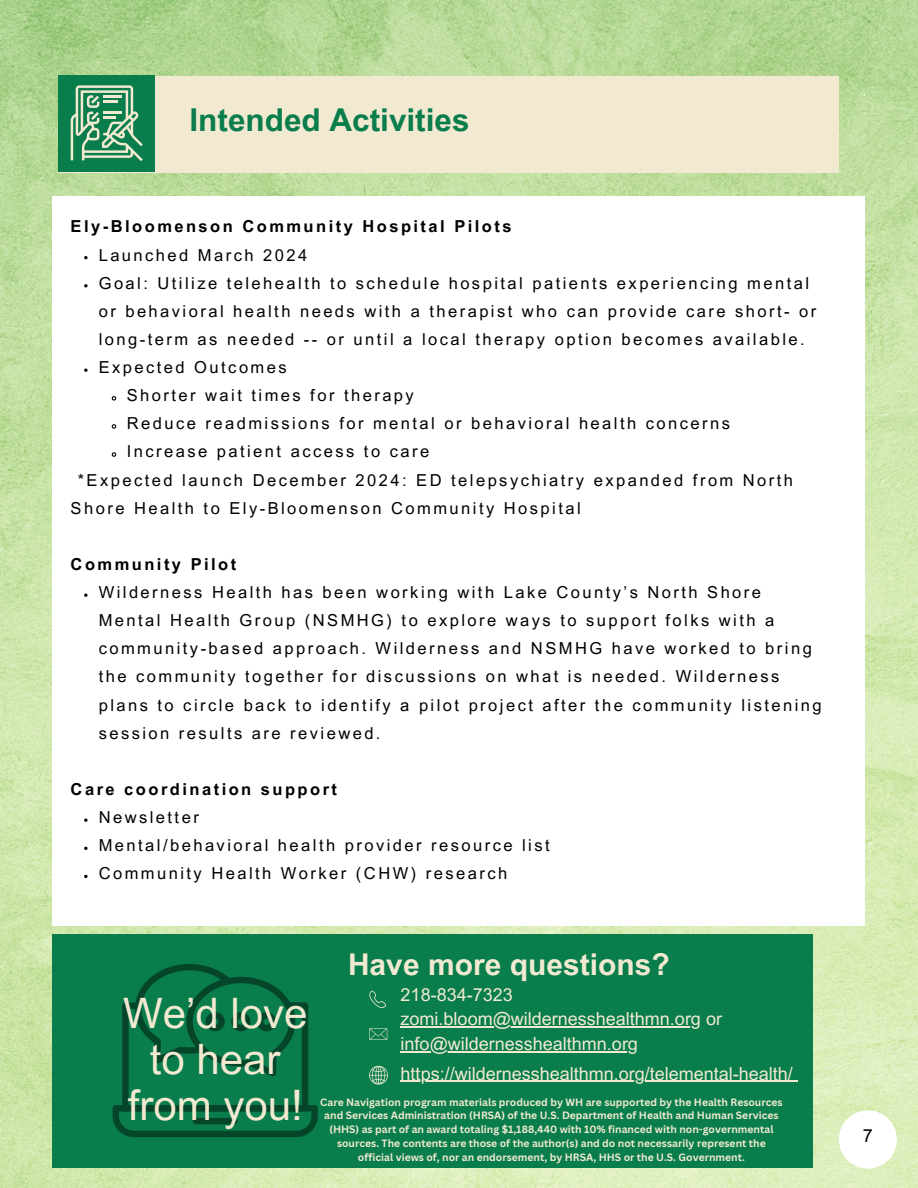
<style>
.page{position:relative;width:918px;height:1188px;background:#fff}
.page>*{position:absolute;margin:0;border:0;box-sizing:border-box;transform-origin:0 0}
.t1{font:42px/46.2px "Arial MT Pro";color:#f1ead1;text-align:center}
.t2{font:700 31.5px "Arial MT Pro";color:#097d4c}
.t3{font:700 30px "Arial MT Pro";color:#f1ead1}
.t4{font:18px "Arial MT Pro";color:#f1ead1}
.t5{font:18px "Arial MT Pro";color:#000}
.t6{font:16.5px/28.2px "Arial MT Pro";letter-spacing:.15em;color:#000}
.t7{font:700 16.5px "Arial MT Pro";letter-spacing:.15em;color:#000}
.t8{font:700 10.35px/13.8px "Canva Sans";color:#f1ead1;text-align:center}
</style>
<div class="page">
<img style="left:0;top:0;width:918px;height:1188px">
<div style="left:59px;top:76px;width:780px;height:96px;background:#f1ead1"></div>
<div style="left:59px;top:76px;width:96px;height:96px;background:#097d4c"></div>
<svg style="left:71px;top:85px;width:72px;height:76px"></svg>
<div style="left:52px;top:196px;width:813px;height:730px;background:#fff"></div>
<svg style="left:84px;top:256px;width:4px;height:3px"></svg>
<svg style="left:84px;top:284px;width:4px;height:4px"></svg>
<svg style="left:84px;top:369px;width:4px;height:3px"></svg>
<svg style="left:111px;top:396px;width:6px;height:5px"></svg>
<svg style="left:111px;top:424px;width:6px;height:5px"></svg>
<svg style="left:111px;top:452px;width:6px;height:5px"></svg>
<svg style="left:84px;top:594px;width:4px;height:3px"></svg>
<svg style="left:84px;top:819px;width:4px;height:3px"></svg>
<svg style="left:84px;top:847px;width:4px;height:3px"></svg>
<svg style="left:84px;top:875px;width:4px;height:3px"></svg>
<div style="left:52px;top:934px;width:761px;height:234px;background:#097d4c"></div>
<svg style="left:369px;top:990px;width:18px;height:18px"></svg>
<svg style="left:369px;top:1066px;width:19px;height:19px"></svg>
<svg style="left:369px;top:1028px;width:18px;height:12px"></svg>
<svg style="left:113px;top:964px;width:204px;height:173px"></svg>
<hr style="left:401px;top:1026px;width:300px;height:1px;background:#f1ead1">
<hr style="left:401px;top:1051px;width:237px;height:1px;background:#f1ead1">
<hr style="left:401px;top:1081px;width:392px;height:1px;background:#f1ead1">
<div style="left:839px;top:1110px;width:58px;height:59px;background:#fff;border-radius:50%"></div>
<p class="t2" style="left:190px;top:108px;width:282px">Intended Activities</p>
<h2 class="t7" style="left:71px;top:220px;width:443px">Ely-Bloomenson Community Hospital Pilots</h2>
<h3 class="t6" style="left:99px;top:243px;width:210px">Launched March 2024</h3>
<p class="t6" style="left:99px;top:271px;width:719px">Goal: Utilize telehealth to schedule hospital patients experiencing mental or behavioral health needs with a therapist who can provide care short- or long-term as needed -- or until a local therapy option becomes available.</p>
<p class="t6" style="left:99px;top:355px;width:190px">Expected Outcomes</p>
<p class="t6" style="left:127px;top:383px;width:289px">Shorter wait times for therapy</p>
<p class="t6" style="left:127px;top:411px;width:605px">Reduce readmissions for mental or behavioral health concerns</p>
<p class="t6" style="left:127px;top:440px;width:304px">Increase patient access to care</p>
<p class="t6" style="left:71px;top:468px;width:724px;text-indent:7px">*Expected launch December 2024: ED telepsychiatry expanded from North<br>Shore Health to Ely-Bloomenson Community Hospital</p>
<h4 class="t7" style="left:71px;top:558px;width:167px">Community Pilot</h4>
<h3 class="t6" style="left:99px;top:580px;width:725px">Wilderness Health has been working with Lake County’s North Shore Mental Health Group (NSMHG) to explore ways to support folks with a community-based approach. Wilderness and NSMHG have worked to bring the community together for discussions on what is needed. Wilderness plans to circle back to identify a pilot project after the community listening session results are reviewed.</h3>
<p class="t7" style="left:71px;top:783px;width:268px">Care coordination support</p>
<h3 class="t6" style="left:99px;top:805px;width:102px">Newsletter</h3>
<p class="t6" style="left:99px;top:833px;width:453px">Mental/behavioral health provider resource list</p>
<p class="t6" style="left:99px;top:861px;width:410px">Community Health Worker (CHW) research</p>
<p class="t1" style="left:123px;top:996px;width:186px">We’d love to hear from you!</p>
<p class="t3" style="left:348px;top:953px;width:323px">Have more questions?</p>
<h1 class="t4" style="left:401px;top:988px;width:114px">218-834-7323</h1>
<p class="t4" style="left:401px;top:1012px;width:323px">zomi.bloom@wildernesshealthmn.org or</p>
<p class="t4" style="left:401px;top:1037px;width:239px">info@wildernesshealthmn.org</p>
<h4 class="t4" style="left:401px;top:1067px;width:394px">https://wildernesshealthmn.org/telemental-health/</h4>
<p class="t8" style="left:320px;top:1095px;width:464px">Care Navigation program materials produced by WH are supported by the Health Resources and Services Administration (HRSA) of the U.S. Department of Health and Human Services (HHS) as part of an award totaling $1,188,440 with 10% financed with non-governmental sources. The contents are those of the author(s) and do not necessarily represent the official views of, nor an endorsement, by HRSA, HHS or the U.S. Government.</p>
<h4 class="t5" style="left:863px;top:1129px;width:12px">7</h4>
</div>
